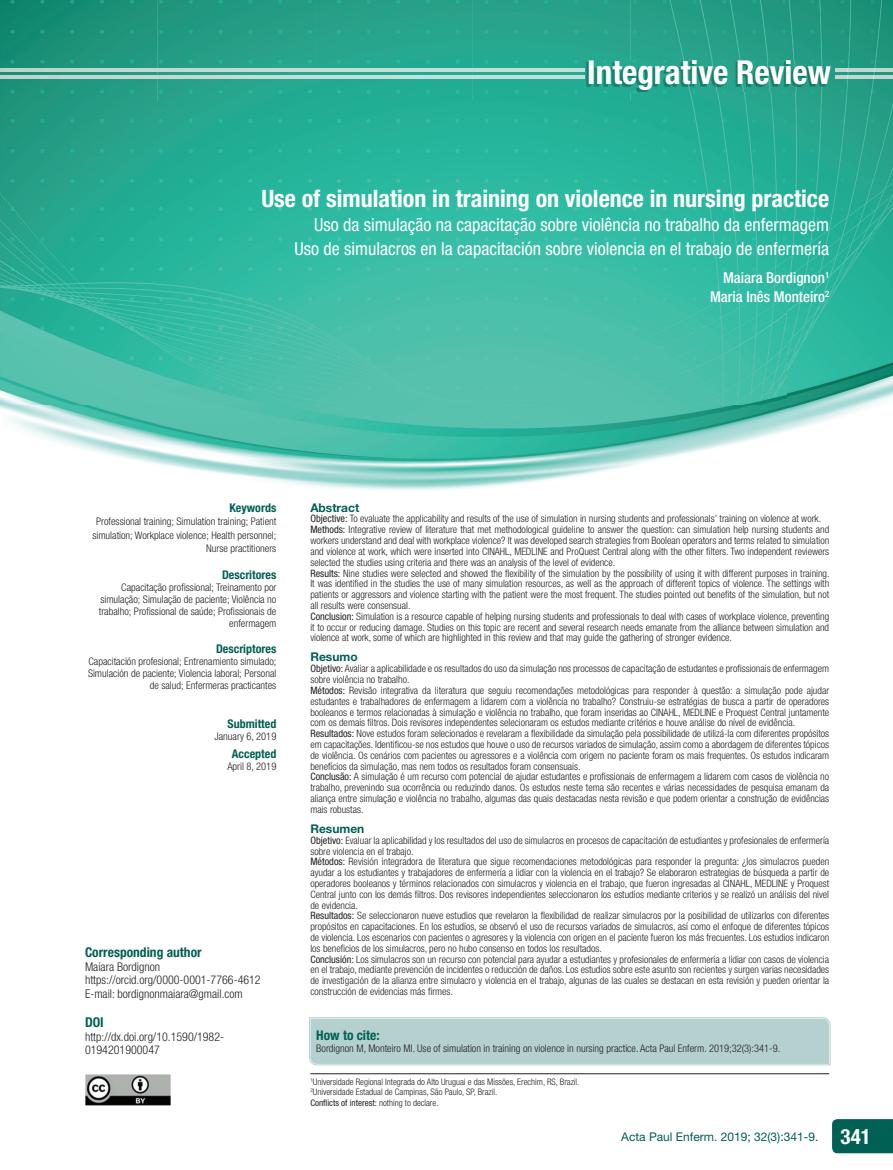
<style>
.page{position:relative;width:893px;height:1170px;background:#fff}
.page>*{position:absolute;margin:0;border:0;box-sizing:border-box;transform-origin:0 0}
.t1{font:700 condensed 33px "Helvetica Neue LT Std";color:#fff}
.t2{font:700 condensed 24px "Helvetica Neue LT Std";color:#fff}
.t3{font:condensed 18px/24px "Helvetica Neue LT Std";color:#fff;text-align:right}
.t4{font:500 condensed 15px/19.5px "Helvetica Neue LT Std";color:#fff;text-align:right}
.t5{font:700 condensed 13.5px "Helvetica Neue LT Std";color:#006053}
.t6{font:300 condensed 12px/13.5px "Helvetica Neue LT Std";color:#231f20}
.t7{font:700 condensed 12px "Helvetica Neue LT Std";color:#006053}
.t8{font:12px "Helvetica Neue LT Std";color:#006053}
.t9{font:700 12px "Helvetica Neue LT Std";color:#006053}
.t10{font:300 condensed 10.5px/12px "Helvetica Neue LT Std";color:#231f20;text-align:right}
.t11{font:300 condensed 10.2px/10.8px "Helvetica Neue LT Std";color:#231f20}
.t12{font:300 condensed 9px/10.5px "Helvetica Neue LT Std";color:#231f20}
.s1{font-weight:400}
.s2{font-weight:700;font-stretch:condensed;font-size:21px;color:#fff}
</style>
<div class="page">
<div style="left:832px;top:1119px;width:61px;height:34px;background:#006053"></div>
<img style="left:0;top:0;width:893px;height:490px">
<img style="left:835px;top:75px;width:58px;height:4px">
<img style="left:835px;top:68px;width:58px;height:4px">
<hr style="left:310px;top:1073px;width:519px;height:1px;background:#231f20">
<img style="left:85px;top:1074px;width:86px;height:31px">
<div style="left:309px;top:1017px;width:522px;height:48px;background:#b5d1cf"></div>
<img style="left:587px;top:62px;width:242px;height:30px">
<img style="left:0;top:75px;width:585px;height:4px">
<img style="left:0;top:68px;width:585px;height:4px">
<h1 class="t1" style="left:587px;top:52px;width:245px">Integrative Review</h1>
<h2 class="t2" style="left:261px;top:183px;width:569px">Use of simulation in training on violence in nursing practice</h2>
<h3 class="t3" style="left:294px;top:212px;width:536px">Uso da simulação na capacitação sobre violência no trabalho da enfermagem<br>Uso de simulacros en la capacitación sobre violencia en el trabajo de enfermería</h3>
<h3 class="t4" style="left:710px;top:267px;width:121px">Maiara Bordignon<sup>1<br></sup>Maria Inês Monteiro<sup>2</sup></h3>
<p class="t7" style="left:230px;top:500px;width:48px">Keywords</p>
<p class="t10" style="left:92px;top:514px;width:185px;line-height:13.5px">Professional training; Simulation training; Patient simulation; Workplace violence; Health personnel;<br>Nurse practitioners</p>
<p class="t7" style="left:222px;top:567px;width:56px">Descritores</p>
<p class="t10" style="left:99px;top:581px;width:179px">Capacitação profissional; Treinamento por simulação; Simulação de paciente; Violência no trabalho; Profissional de saúde; Profissionais de enfermagem</p>
<p class="t7" style="left:216px;top:641px;width:62px">Descriptores</p>
<p class="t10" style="left:88px;top:655px;width:190px">Capacitación profesional; Entrenamiento simulado;<br>Simulación de paciente; Violencia laboral; Personal de salud; Enfermeras practicantes</p>
<p class="t7" style="left:228px;top:716px;width:50px">Submitted</p>
<p class="t10" style="left:214px;top:730px;width:63px">January 6, 2019</p>
<p class="t7" style="left:232px;top:746px;width:46px">Accepted</p>
<p class="t10" style="left:227px;top:760px;width:51px">April 8, 2019</p>
<h3 class="t5" style="left:85px;top:944px;width:118px">Corresponding author</h3>
<p class="t6" style="left:85px;top:959px;width:177px">Maiara Bordignon https://orcid.org/0000-0001-7766-4612<br>E-mail: bordignonmaiara@gmail.com</p>
<h3 class="t5" style="left:85px;top:1014px;width:20px">DOI</h3>
<p class="t6" style="left:85px;top:1029px;width:141px">http://dx.doi.org/10.1590/1982-<br>0194201900047</p>
<p class="t9" style="left:310px;top:500px;width:50px">Abstract</p>
<p class="t11" style="left:310px;top:513px;width:521px"><span class="s1">Objective:</span> To evaluate the applicability and results of the use of simulation in nursing students and professionals’ training on violence at work.<br><span class="s1">Methods:</span> Integrative review of literature that met methodological guideline to answer the question: can simulation help nursing students and workers understand and deal with workplace violence? It was developed search strategies from Boolean operators and terms related to simulation and violence at work, which were inserted into CINAHL, MEDLINE and ProQuest Central along with the other filters. Two independent reviewers selected the studies using criteria and there was an analysis of the level of evidence.<br><span class="s1">Results:</span> Nine studies were selected and showed the flexibility of the simulation by the possibility of using it with different purposes in training.<br>It was identified in the studies the use of many simulation resources, as well as the approach of different topics of violence. The settings with patients or aggressors and violence starting with the patient were the most frequent. The studies pointed out benefits of the simulation, but not all results were consensual.<br><span class="s1">Conclusion:</span> Simulation is a resource capable of helping nursing students and professionals to deal with cases of workplace violence, preventing it to occur or reducing damage. Studies on this topic are recent and several research needs emanate from the alliance between simulation and violence at work, some of which are highlighted in this review and that may guide the gathering of stronger evidence.</p>
<p class="t9" style="left:310px;top:649px;width:49px">Resumo</p>
<p class="t11" style="left:310px;top:663px;width:520px"><span class="s1">Objetivo:</span> Avaliar a aplicabilidade e os resultados do uso da simulação nos processos de capacitação de estudantes e profissionais de enfermagem sobre violência no trabalho.<br><span class="s1">Métodos:</span> Revisão integrativa da literatura que seguiu recomendações metodológicas para responder à questão: a simulação pode ajudar estudantes e trabalhadores de enfermagem a lidarem com a violência no trabalho? Construiu-se estratégias de busca a partir de operadores booleanos e termos relacionadas à simulação e violência no trabalho, que foram inseridas ao CINAHL, MEDLINE e Proquest Central juntamente com os demais filtros. Dois revisores independentes selecionaram os estudos mediante critérios e houve análise do nível de evidência.<br><span class="s1">Resultados:</span> Nove estudos foram selecionados e revelaram a flexibilidade da simulação pela possibilidade de utilizá-la com diferentes propósitos em capacitações. Identificou-se nos estudos que houve o uso de recursos variados de simulação, assim como a abordagem de diferentes tópicos de violência. Os cenários com pacientes ou agressores e a violência com origem no paciente foram os mais frequentes. Os estudos indicaram benefícios da simulação, mas nem todos os resultados foram consensuais.<br><span class="s1">Conclusão:</span> A simulação é um recurso com potencial de ajudar estudantes e profissionais de enfermagem a lidarem com casos de violência no trabalho, prevenindo sua ocorrência ou reduzindo danos. Os estudos neste tema são recentes e várias necessidades de pesquisa emanam da aliança entre simulação e violência no trabalho, algumas das quais destacadas nesta revisão e que podem orientar a construção de evidências mais robustas.</p>
<p class="t9" style="left:310px;top:821px;width:55px">Resumen</p>
<p class="t11" style="left:310px;top:834px;width:520px"><span class="s1">Objetivo:</span> Evaluar la aplicabilidad y los resultados del uso de simulacros en procesos de capacitación de estudiantes y profesionales de enfermería sobre violencia en el trabajo.<br><span class="s1">Métodos:</span> Revisión integradora de literatura que sigue recomendaciones metodológicas para responder la pregunta: ¿los simulacros pueden ayudar a los estudiantes y trabajadores de enfermería a lidiar con la violencia en el trabajo? Se elaboraron estrategias de búsqueda a partir de operadores booleanos y términos relacionados con simulacros y violencia en el trabajo, que fueron ingresadas al CINAHL, MEDLINE y Proquest Central junto con los demás filtros. Dos revisores independientes seleccionaron los estudios mediante criterios y se realizó un análisis del nivel de evidencia.<br><span class="s1">Resultados:</span> Se seleccionaron nueve estudios que revelaron la flexibilidad de realizar simulacros por la posibilidad de utilizarlos con diferentes propósitos en capacitaciones. En los estudios, se observó el uso de recursos variados de simulacros, así como el enfoque de diferentes tópicos de violencia. Los escenarios con pacientes o agresores y la violencia con origen en el paciente fueron los más frecuentes. Los estudios indicaron los beneficios de los simulacros, pero no hubo consenso en todos los resultados.<br><span class="s1">Conclusión:</span> Los simulacros son un recurso con potencial para ayudar a estudiantes y profesionales de enfermería a lidiar con casos de violencia en el trabajo, mediante prevención de incidentes o reducción de daños. Los estudios sobre este asunto son recientes y surgen varias necesidades de investigación de la alianza entre simulacro y violencia en el trabajo, algunas de las cuales se destacan en esta revisión y pueden orientar la construcción de evidencias más firmes.</p>
<h3 class="t5" style="left:316px;top:1027px;width:65px">How to cite:</h3>
<p class="t10" style="left:316px;top:1042px;width:465px">Bordignon M, Monteiro MI. Use of simulation in training on violence in nursing practice. Acta Paul Enferm. 2019;32(3):341-9.</p>
<p class="t12" style="left:310px;top:1075px;width:270px"><sup>1</sup>Universidade Regional Integrada do Alto Uruguai e das Missões, Erechim, RS, Brazil.<br><sup>2</sup>Universidade Estadual de Campinas, São Paulo, SP, Brazil.<br><span class="s1">Conflicts of interest:</span> nothing to declare.</p>
<p class="t8" style="left:621px;top:1129px;width:251px">Acta Paul Enferm. 2019; 32(3):341-9. <span class="s2">341</span></p>
</div>
